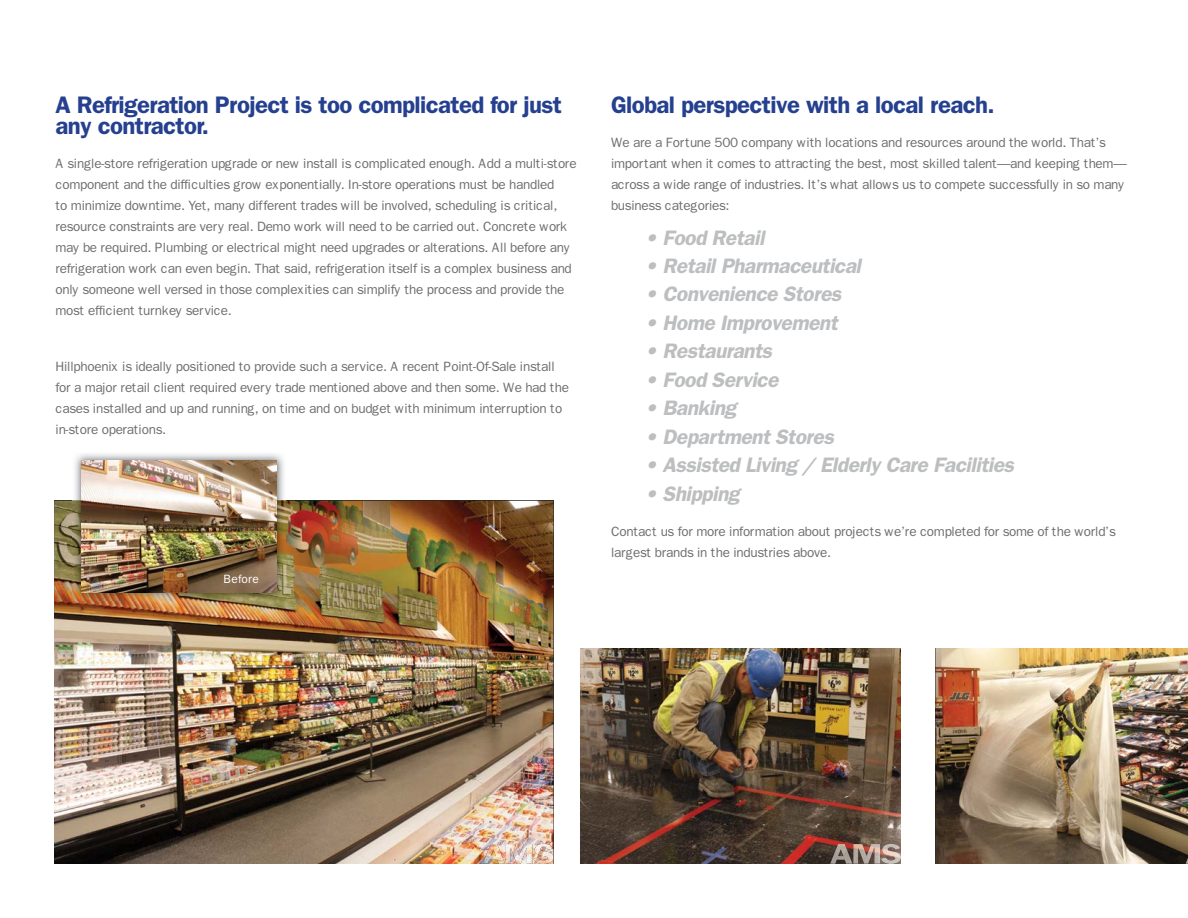
<style>
.page{position:relative;width:1188px;height:918px;background:#fff}
.page>*{position:absolute;margin:0;border:0;box-sizing:border-box;transform-origin:0 0}
.t1{font:600 24px/21px "Franklin Gothic";letter-spacing:-.025em;color:#25408f}
.t2{font:italic 600 21px "Franklin Gothic";letter-spacing:-.025em;color:#bcbec0}
.t3{font:13.5px/21px "Franklin Gothic";letter-spacing:-.025em;color:#6d6e71}
.t4{font:12px "Franklin Gothic";color:#fff}
</style>
<div class="page">
<img style="left:580px;top:648px;width:321px;height:216px">
<img style="left:935px;top:648px;width:253px;height:216px">
<img style="left:54px;top:501px;width:500px;height:363px">
<svg style="left:1186px;top:858px;width:2px;height:6px"></svg>
<img style="left:830px;top:844px;width:71px;height:20px">
<img style="left:483px;top:844px;width:71px;height:20px">
<img style="left:73px;top:454px;width:212px;height:147px">
<img style="left:81px;top:460px;width:196px;height:132px">
<h1 class="t1" style="left:55px;top:94px;width:508px">A Refrigeration Project is too complicated for just any contractor.</h1>
<p class="t3" style="left:55px;top:153px;width:523px">A single-store refrigeration upgrade or new install is complicated enough. Add a multi-store component and the difficulties grow exponentially. In-store operations must be handled<br>to minimize downtime. Yet, many different trades will be involved, scheduling is critical, resource constraints are very real. Demo work will need to be carried out. Concrete work may be required. Plumbing or electrical might need upgrades or alterations. All before any refrigeration work can even begin. That said, refrigeration itself is a complex business and only someone well versed in those complexities can simplify the process and provide the most efficient turnkey service.</p>
<p class="t3" style="left:55px;top:356px;width:515px">Hillphoenix is ideally positioned to provide such a service. A recent Point-Of-Sale install for a major retail client required every trade mentioned above and then some. We had the cases installed and up and running, on time and on budget with minimum interruption to in-store operations.</p>
<p class="t4" style="left:224px;top:572px;width:37px">Before</p>
<h1 class="t1" style="left:611px;top:94px;width:385px">Global perspective with a local reach.</h1>
<p class="t3" style="left:611px;top:132px;width:517px">We are a Fortune 500 company with locations and resources around the world. That’s important when it comes to attracting the best, most skilled talent—and keeping them— across a wide range of industries. It’s what allows us to compete successfully in so many business categories:</p>
<h2 class="t2" style="left:645px;top:225px;width:121px">• Food Retail</h2>
<h2 class="t2" style="left:645px;top:253px;width:218px">• Retail Pharmaceutical</h2>
<h2 class="t2" style="left:645px;top:282px;width:198px">• Convenience Stores</h2>
<h2 class="t2" style="left:645px;top:310px;width:194px">• Home Improvement</h2>
<h2 class="t2" style="left:645px;top:339px;width:129px">• Restaurants</h2>
<h2 class="t2" style="left:645px;top:367px;width:135px">• Food Service</h2>
<h2 class="t2" style="left:645px;top:396px;width:93px">• Banking</h2>
<h2 class="t2" style="left:645px;top:424px;width:191px">• Department Stores</h2>
<h2 class="t2" style="left:645px;top:453px;width:371px">• Assisted Living / Elderly Care Facilities</h2>
<h2 class="t2" style="left:645px;top:481px;width:96px">• Shipping</h2>
<p class="t3" style="left:611px;top:521px;width:506px">Contact us for more information about projects we’re completed for some of the world’s largest brands in the industries above.</p>
</div>
